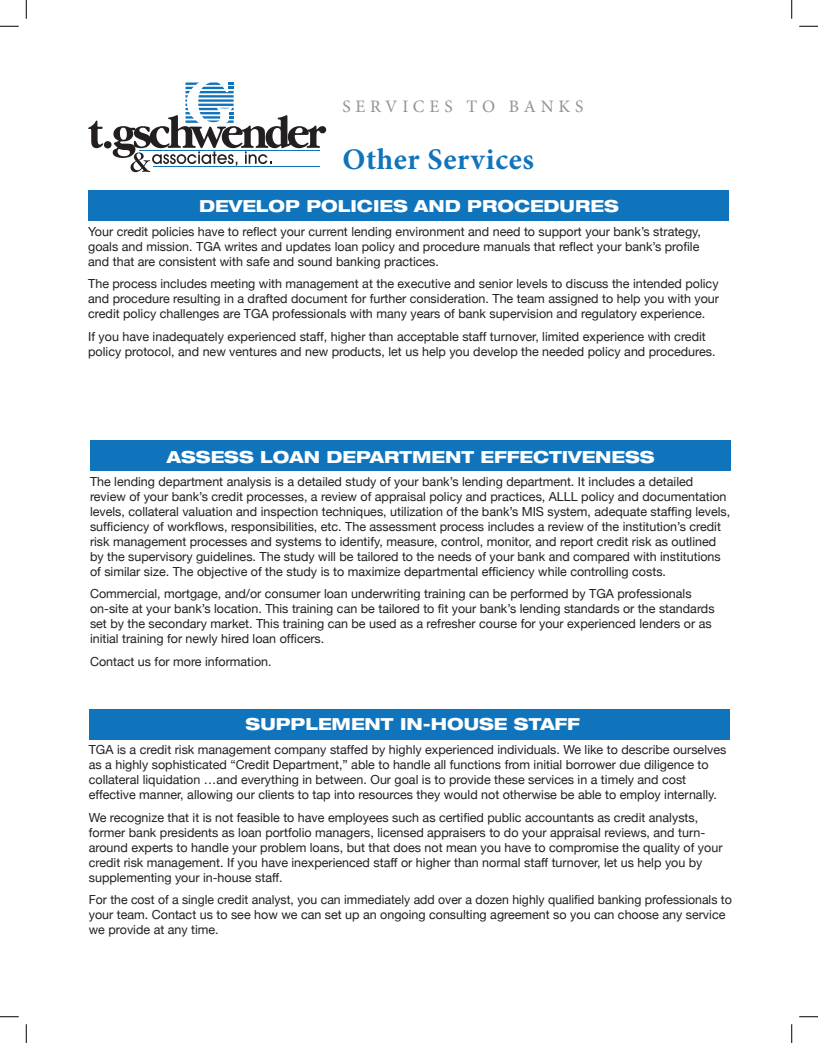
<style>
.page{position:relative;width:818px;height:1043px;background:#fff}
.page>*{position:absolute;margin:0;border:0;box-sizing:border-box;transform-origin:0 0}
.t1{font:700 30px "Minion Pro";letter-spacing:.025em;color:#1074bc}
.t2{font:17.5px "Minion Pro";letter-spacing:.28em;color:#919396}
.t3{font:800 expanded 16.62px "Helvetica Neue";color:#fff}
.t4{font:12.5px/15px "Helvetica Neue";color:#231f20}
</style>
<div class="page">
<div style="left:88px;top:190px;width:640px;height:31px;background:#1074bc"></div>
<div style="left:90px;top:440px;width:640px;height:31px;background:#1074bc"></div>
<div style="left:89px;top:709px;width:640px;height:31px;background:#1074bc"></div>
<svg style="left:88px;top:121px;width:15px;height:27px"></svg>
<div style="left:104px;top:141px;width:7px;height:7px;background:#231f20;border-radius:50%"></div>
<svg style="left:113px;top:82px;width:213px;height:90px"></svg>
<hr style="left:139px;top:150px;width:181px;height:1px;background:#1074bc">
<hr style="left:153px;top:166px;width:167px;height:1px;background:#1074bc">
<svg style="left:0;top:25px;width:19px;height:2px"></svg>
<svg style="left:799px;top:25px;width:19px;height:2px"></svg>
<svg style="left:0;top:1016px;width:19px;height:1px"></svg>
<svg style="left:799px;top:1016px;width:19px;height:1px"></svg>
<svg style="left:25px;top:0;width:2px;height:19px"></svg>
<svg style="left:25px;top:1024px;width:2px;height:18px"></svg>
<svg style="left:791px;top:0;width:1px;height:19px"></svg>
<svg style="left:791px;top:1024px;width:1px;height:18px"></svg>
<h2 class="t2" style="left:342px;top:94px;width:243px">SERVICES TO BANKS</h2>
<h1 class="t1" style="left:342px;top:138px;width:193px">Other Services</h1>
<h3 class="t3" style="left:199px;top:195px;width:421px">DEVELOP POLICIES AND PROCEDURES</h3>
<p class="t4" style="left:88px;top:224px;width:614px">Your credit policies have to reflect your current lending environment and need to support your bank’s strategy, goals and mission. TGA writes and updates loan policy and procedure manuals that reflect your bank’s profile and that are consistent with safe and sound banking practices.</p>
<p class="t4" style="left:88px;top:276px;width:632px;text-align:justify">The process includes meeting with management at the executive and senior levels to discuss the intended policy and procedure resulting in a drafted document for further consideration. The team assigned to help you with your credit policy challenges are TGA professionals with many years of bank supervision and regulatory experience.</p>
<p class="t4" style="left:88px;top:329px;width:629px">If you have inadequately experienced staff, higher than acceptable staff turnover, limited experience with credit policy protocol, and new ventures and new products, let us help you develop the needed policy and procedures.</p>
<h3 class="t3" style="left:167px;top:446px;width:489px">ASSESS LOAN DEPARTMENT EFFECTIVENESS</h3>
<p class="t4" style="left:90px;top:473px;width:641px">The lending department analysis is a detailed study of your bank’s lending department. It includes a detailed review of your bank’s credit processes, a review of appraisal policy and practices, ALLL policy and documentation levels, collateral valuation and inspection techniques, utilization of the bank’s MIS system, adequate staffing levels, sufficiency of workflows, responsibilities, etc. The assessment process includes a review of the institution’s credit risk management processes and systems to identify, measure, control, monitor, and report credit risk as outlined by the supervisory guidelines. The study will be tailored to the needs of your bank and compared with institutions of similar size. The objective of the study is to maximize departmental efficiency while controlling costs.</p>
<p class="t4" style="left:90px;top:586px;width:626px">Commercial, mortgage, and/or consumer loan underwriting training can be performed by TGA professionals on-site at your bank’s location. This training can be tailored to fit your bank’s lending standards or the standards set by the secondary market. This training can be used as a refresher course for your experienced lenders or as initial training for newly hired loan officers.</p>
<p class="t4" style="left:90px;top:653px;width:183px">Contact us for more information.</p>
<h3 class="t3" style="left:246px;top:713px;width:336px">SUPPLEMENT IN-HOUSE STAFF</h3>
<p class="t4" style="left:89px;top:742px;width:639px">TGA is a credit risk management company staffed by highly experienced individuals. We like to describe ourselves as a highly sophisticated “Credit Department,” able to handle all functions from initial borrower due diligence to collateral liquidation …and everything in between. Our goal is to provide these services in a timely and cost effective manner, allowing our clients to tap into resources they would not otherwise be able to employ internally.</p>
<p class="t4" style="left:89px;top:809px;width:635px">We recognize that it is not feasible to have employees such as certified public accountants as credit analysts, former bank presidents as loan portfolio managers, licensed appraisers to do your appraisal reviews, and turn&shy;around experts to handle your problem loans, but that does not mean you have to compromise the quality of your credit risk management. If you have inexperienced staff or higher than normal staff turnover, let us help you by supplementing your in-house staff.</p>
<p class="t4" style="left:89px;top:892px;width:644px">For the cost of a single credit analyst, you can immediately add over a dozen highly qualified banking professionals to your team. Contact us to see how we can set up an ongoing consulting agreement so you can choose any service we provide at any time.</p>
</div>
